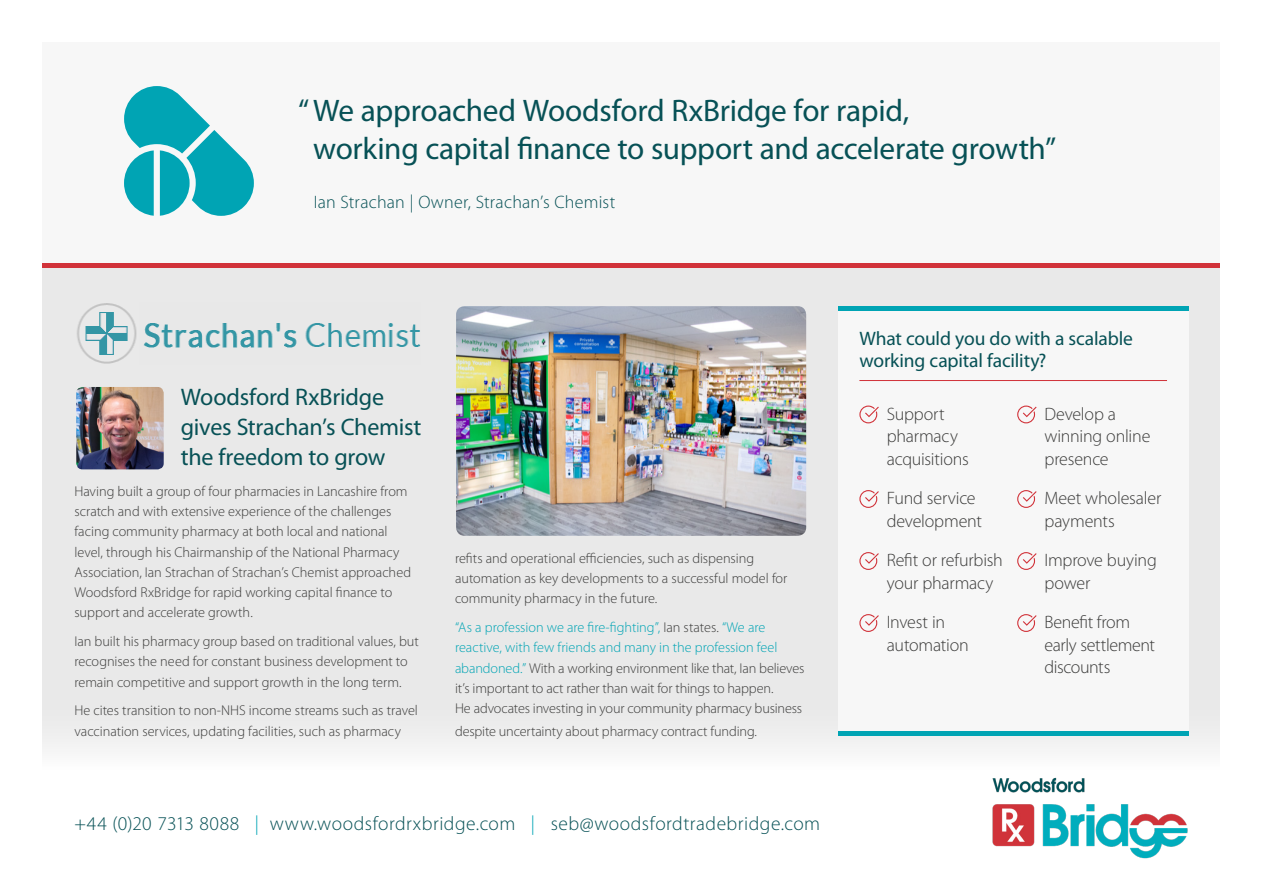
<style>
.page{position:relative;width:1263px;height:893px;background:#fff}
.page>*{position:absolute;margin:0;border:0;box-sizing:border-box;transform-origin:0 0}
.t1{font:31.2px/37.8px "Myriad Pro";letter-spacing:-.01em;color:#075156}
.t2{font:24px/30px "Myriad Pro";letter-spacing:-.01em;color:#075156}
.t3{font:300 19.5px "Myriad Pro";letter-spacing:.025em;color:#075156}
.t4{font:19.5px/22.5px "Myriad Pro";letter-spacing:-.01em;color:#075156}
.t5{font:300 18px/22.5px "Myriad Pro";letter-spacing:-.015em;color:#3c3c3b}
.t6{font:300 18px "Myriad Pro";letter-spacing:.01em;color:#075156}
.t7{font:300 14.25px/20.2px "Myriad Pro";letter-spacing:-.005em;color:#3c3c3b}
.s1{color:#00a4b4}
</style>
<div class="page">
<div style="left:43px;top:264px;width:1177px;height:514px;background:#e9e9e9"></div>
<div style="left:43px;top:43px;width:1177px;height:225px;background:#f7f7f7"></div>
<svg style="left:42px;top:693px;width:1147px;height:85px"></svg>
<hr style="left:43px;top:264px;width:1177px;height:4px;background:#d13239">
<svg style="left:124px;top:86px;width:130px;height:130px"></svg>
<img style="left:76px;top:387px;width:88px;height:82px">
<img style="left:77px;top:303px;width:344px;height:61px">
<div style="left:838px;top:310px;width:350px;height:421px;background:#f7f7f7"></div>
<hr style="left:859px;top:380px;width:308px;height:1px;background:#d13239">
<svg style="left:859px;top:406px;width:20px;height:17px"></svg>
<svg style="left:859px;top:490px;width:20px;height:18px"></svg>
<svg style="left:859px;top:552px;width:20px;height:18px"></svg>
<svg style="left:859px;top:614px;width:20px;height:18px"></svg>
<svg style="left:1017px;top:406px;width:20px;height:17px"></svg>
<svg style="left:1017px;top:490px;width:20px;height:18px"></svg>
<svg style="left:1017px;top:552px;width:20px;height:18px"></svg>
<svg style="left:1017px;top:614px;width:20px;height:18px"></svg>
<svg style="left:838px;top:306px;width:350px;height:4px"></svg>
<div style="left:838px;top:731px;width:350px;height:5px;background:#00a4b4"></div>
<img style="left:951px;top:737px;width:269px;height:122px">
<img style="left:456px;top:306px;width:350px;height:230px">
<h1 class="t1" style="left:313px;top:93px;width:744px;text-indent:-15px">“We approached Woodsford RxBridge for rapid,<br>working capital finance to support and accelerate growth”</h1>
<p class="t6" style="left:314px;top:192px;width:303px">Ian Strachan | Owner, Strachan’s Chemist</p>
<h2 class="t2" style="left:181px;top:382px;width:242px">Woodsford RxBridge gives Strachan’s Chemist the freedom to grow</h2>
<p class="t7" style="left:74px;top:481px;width:338px">Having built a group of four pharmacies in Lancashire from scratch and with extensive experience of the challenges facing community pharmacy at both local and national level, through his Chairmanship of the National Pharmacy Association, Ian Strachan of Strachan’s Chemist approached Woodsford RxBridge for rapid working capital finance to support and accelerate growth.</p>
<p class="t7" style="left:74px;top:631px;width:346px">Ian built his pharmacy group based on traditional values, but recognises the need for constant business development to remain competitive and support growth in the long term.</p>
<p class="t7" style="left:74px;top:701px;width:345px">He cites transition to non-NHS income streams such as travel vaccination services, updating facilities, such as pharmacy</p>
<p class="t7" style="left:455px;top:548px;width:334px">refits and operational efficiencies, such as dispensing automation as key developments to a successful model for community pharmacy in the future.</p>
<p class="t7" style="left:455px;top:617px;width:351px"><span class="s1">“As a profession we are fire-fighting”,</span> Ian states. <span class="s1">“We are reactive, with few friends and many in the profession feel abandoned.”</span> With a working environment like that, Ian believes it’s important to act rather than wait for things to happen.<br>He advocates investing in your community pharmacy business</p>
<p class="t7" style="left:455px;top:721px;width:304px">despite uncertainty about pharmacy contract funding.</p>
<h3 class="t3" style="left:74px;top:813px;width:747px">+44 (0)20 7313 8088 <span class="s1">|</span> www.woodsfordrxbridge.com <span class="s1">|</span> seb@woodsfordtradebridge.com</h3>
<h3 class="t4" style="left:859px;top:327px;width:275px">What could you do with a scalable working capital facility?</h3>
<p class="t5" style="left:887px;top:403px;width:84px">Support pharmacy acquisitions</p>
<p class="t5" style="left:887px;top:487px;width:97px">Fund service development</p>
<p class="t5" style="left:887px;top:549px;width:118px">Refit or refurbish your pharmacy</p>
<p class="t5" style="left:887px;top:611px;width:84px">Invest in automation</p>
<p class="t5" style="left:1044px;top:403px;width:107px">Develop a winning online presence</p>
<p class="t5" style="left:1044px;top:487px;width:118px">Meet wholesaler payments</p>
<p class="t5" style="left:1044px;top:549px;width:114px">Improve buying power</p>
<p class="t5" style="left:1044px;top:611px;width:112px">Benefit from early settlement discounts</p>
</div>
